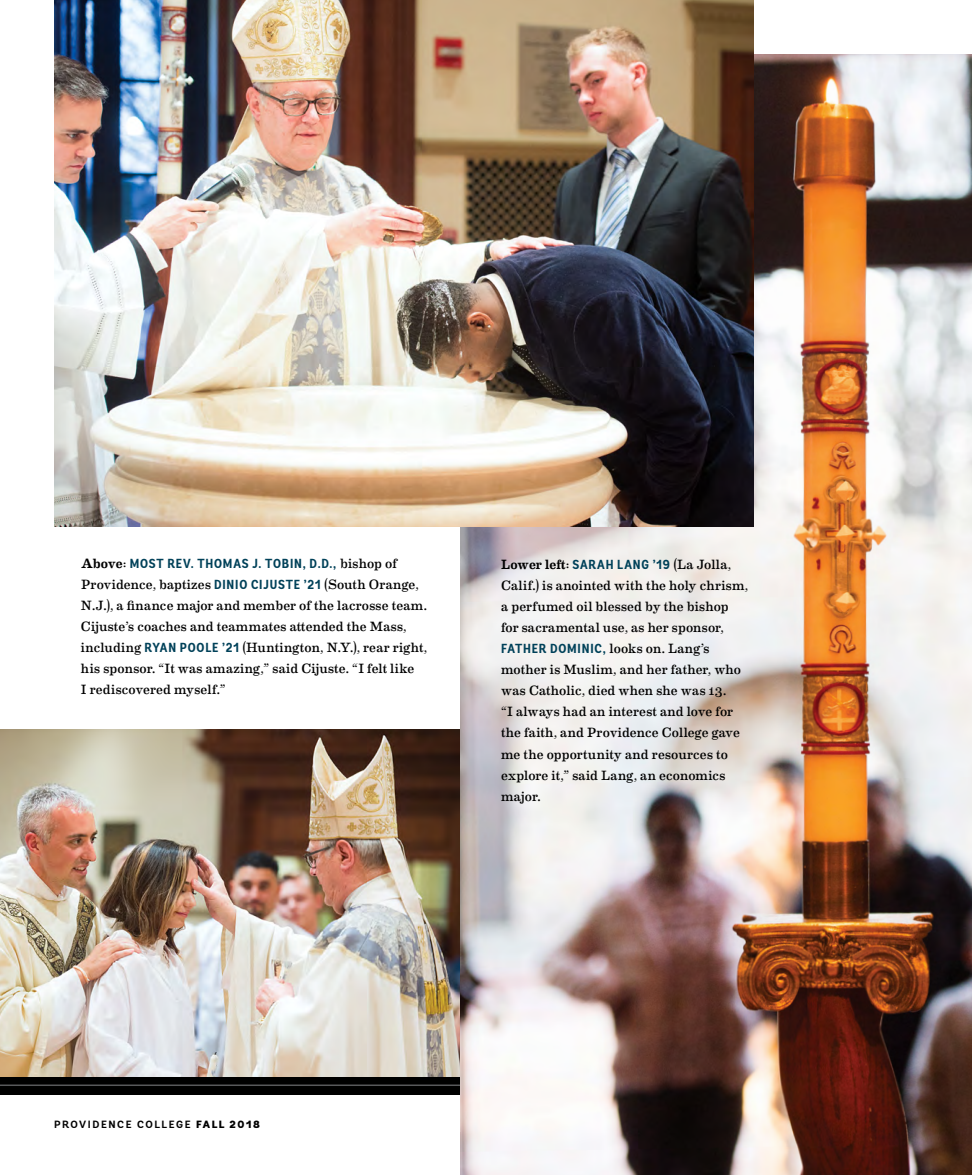
<style>
.page{position:relative;width:972px;height:1175px;background:#fff}
.page>*{position:absolute;margin:0;border:0;box-sizing:border-box;transform-origin:0 0}
.Dance_caption{font:13.5px/21px "Eames Century Modern";letter-spacing:.01em;color:#000}
.Dance_caption-2{font:700 condensed 13.2px "Andes";letter-spacing:.065em;color:#004159}
.t1{font:700 10.5px "Andes";letter-spacing:.15em;color:#000}
.s1{font-family:"Eames Century Modern";font-weight:500;font-stretch:normal;font-size:13.5px;color:#000}
.s2{font-family:"Eames Century Modern";font-weight:400;font-stretch:normal;font-size:13.5px;color:#000}
.s3{font-family:"Andes";font-weight:700;font-stretch:condensed;font-size:13.2px;color:#004159}
.s4{font-weight:900}
</style>
<div class="page">
<img style="left:0;top:729px;width:460px;height:347px">
<div style="left:0;top:1076px;width:972px;height:18px;background:#000"></div>
<hr style="left:0;top:1084px;width:972px;height:2px;background:#58595b">
<img style="left:460px;top:54px;width:512px;height:1120px">
<img style="left:54px;top:0;width:700px;height:527px">
<p class="Dance_caption-2" style="left:81px;top:555px;width:318px"><span class="s1">Above</span><span class="s2">:</span> MOST REV. THOMAS J. TOBIN, D.D., <span class="s2">bishop of</span></p>
<p class="Dance_caption" style="left:81px;top:573px;width:348px">Providence, baptizes <span class="s3">DINIO CIJUSTE ’21</span> (South Orange, N.J.), a finance major and member of the lacrosse team.<br>Cijuste’s coaches and teammates attended the Mass, including <span class="s3">RYAN POOLE ’21</span> (Huntington, N.Y.), rear right, his sponsor. “It was amazing,” said Cijuste. “I felt like<br>I rediscovered myself.”</p>
<p class="Dance_caption-2" style="left:501px;top:556px;width:232px"><span class="s1">Lower left:</span> SARAH LANG ’19 <span class="s2">(La Jolla,</span></p>
<p class="Dance_caption" style="left:501px;top:574px;width:249px">Calif.) is anointed with the holy chrism, a perfumed oil blessed by the bishop for sacramental use, as her sponsor,</p>
<p class="Dance_caption-2" style="left:501px;top:640px;width:210px">FATHER DOMINIC, <span class="s2">looks on. Lang’s</span></p>
<p class="Dance_caption" style="left:501px;top:658px;width:241px">mother is Muslim, and her father, who was Catholic, died when she was 13. “I always had an interest and love for the faith, and Providence College gave me the opportunity and resources to explore it,” said Lang, an economics major.</p>
<p class="t1" style="left:54px;top:1117px;width:207px">PROVIDENCE COLLEGE <span class="s4">FALL 2018</span></p>
</div>
